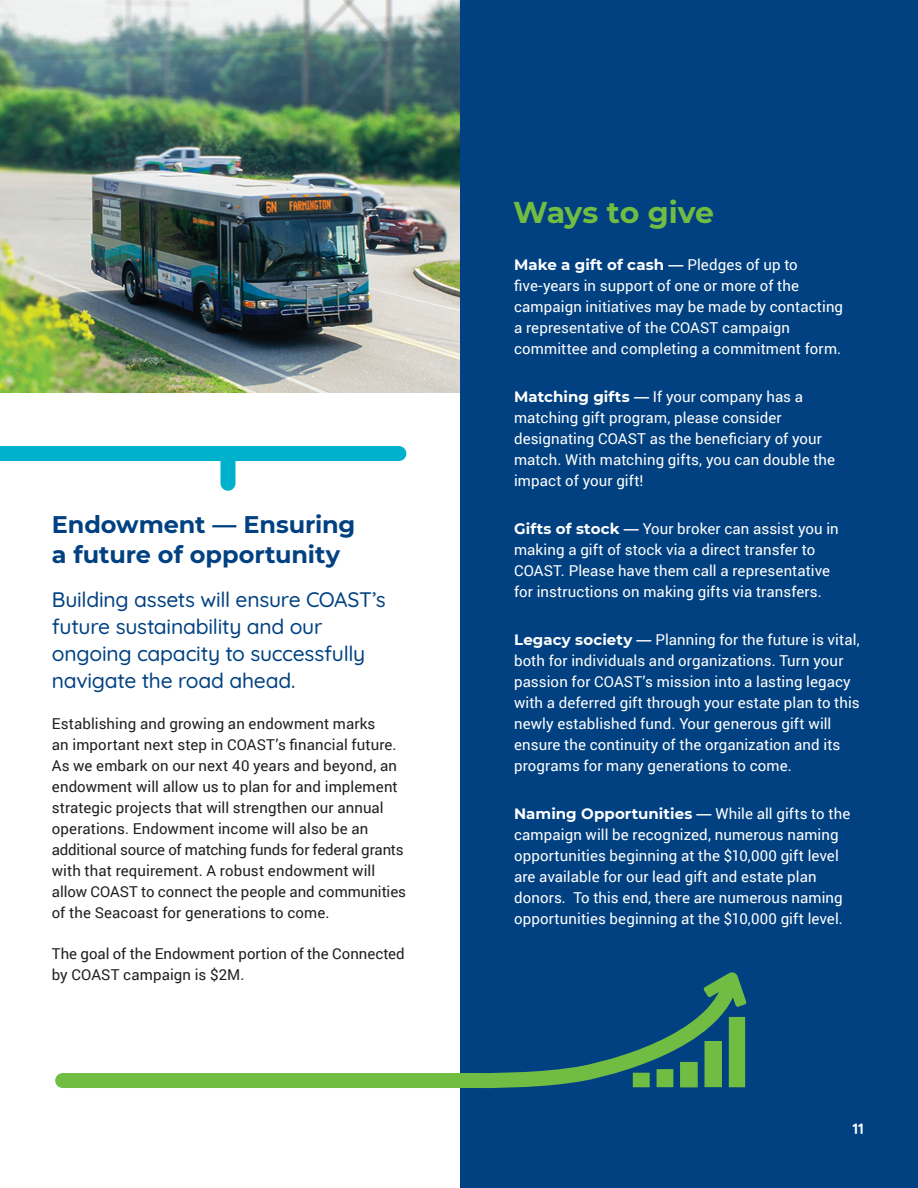
<style>
.page{position:relative;width:918px;height:1188px;background:#fff}
.page>*{position:absolute;margin:0;border:0;box-sizing:border-box;transform-origin:0 0}
.t1{font:700 30px "Montserrat";letter-spacing:-.01em;color:#71bd43}
.t2{font:700 24px/30px "Montserrat";letter-spacing:-.005em;color:#014181}
.t3{font:500 21px/27px "Quicksand";letter-spacing:-.01em;color:#014181}
.t4{font:15px/21px "Roboto";letter-spacing:.005em;color:#fff}
.t5{font:15px/21px "Roboto";letter-spacing:.005em;color:#231f20}
.t6{font:700 15px "Montserrat";letter-spacing:.005em;color:#fff}
.t7{font:700 15px "Quicksand";color:#fff}
.s1{font-family:"Roboto";font-weight:400}
.s2{font-family:"Montserrat";font-weight:700}
</style>
<div class="page">
<img style="left:0;top:0;width:460px;height:392px">
<div style="left:460px;top:0;width:458px;height:1188px;background:#014181"></div>
<div style="left:220px;top:456px;width:16px;height:27px;background:#00b1cd"></div>
<div style="left:0;top:446px;width:399px;height:15px;background:#00b1cd"></div>
<svg style="left:55px;top:1051px;width:690px;height:38px"></svg>
<svg style="left:633px;top:972px;width:114px;height:115px"></svg>
<h2 class="t2" style="left:52px;top:508px;width:305px">Endowment — Ensuring a future of opportunity</h2>
<h3 class="t3" style="left:52px;top:584px;width:335px">Building assets will ensure COAST’s future sustainability and our ongoing capacity to successfully navigate the road ahead.</h3>
<p class="t5" style="left:52px;top:712px;width:356px">Establishing and growing an endowment marks<br>an important next step in COAST’s financial future.<br>As we embark on our next 40 years and beyond, an endowment will allow us to plan for and implement strategic projects that will strengthen our annual operations. Endowment income will also be an additional source of matching funds for federal grants with that requirement. A robust endowment will allow COAST to connect the people and communities of the Seacoast for generations to come.</p>
<p class="t5" style="left:52px;top:943px;width:354px">The goal of the Endowment portion of the Connected by COAST campaign is $2M.</p>
<h1 class="t1" style="left:513px;top:191px;width:203px">Ways to give</h1>
<p class="t6" style="left:514px;top:254px;width:285px">Make a gift of cash — <span class="s1">Pledges of up to</span></p>
<p class="t4" style="left:514px;top:274px;width:331px">five-years in support of one or more of the campaign initiatives may be made by contacting a representative of the COAST campaign committee and completing a commitment form.</p>
<p class="t4" style="left:514px;top:385px;width:323px"><span class="s2">Matching gifts —</span> If your company has a matching gift program, please consider designating COAST as the beneficiary of your match. With matching gifts, you can double the impact of your gift!</p>
<p class="t4" style="left:514px;top:517px;width:326px"><span class="s2">Gifts of stock —</span> Your broker can assist you in making a gift of stock via a direct transfer to COAST. Please have them call a representative for instructions on making gifts via transfers.</p>
<p class="t4" style="left:514px;top:628px;width:347px"><span class="s2">Legacy society —</span> Planning for the future is vital, both for individuals and organizations. Turn your passion for COAST’s mission into a lasting legacy with a deferred gift through your estate plan to this newly established fund. Your generous gift will ensure the continuity of the organization and its programs for many generations to come.</p>
<p class="t6" style="left:514px;top:803px;width:338px">Naming Opportunities — <span class="s1">While all gifts to the</span></p>
<p class="t4" style="left:514px;top:823px;width:330px">campaign will be recognized, numerous naming opportunities beginning at the $10,000 gift level are available for our lead gift and estate plan donors. To this end, there are numerous naming opportunities beginning at the $10,000 gift level.</p>
<p class="t7" style="left:852px;top:1116px;width:13px">11</p>
</div>
